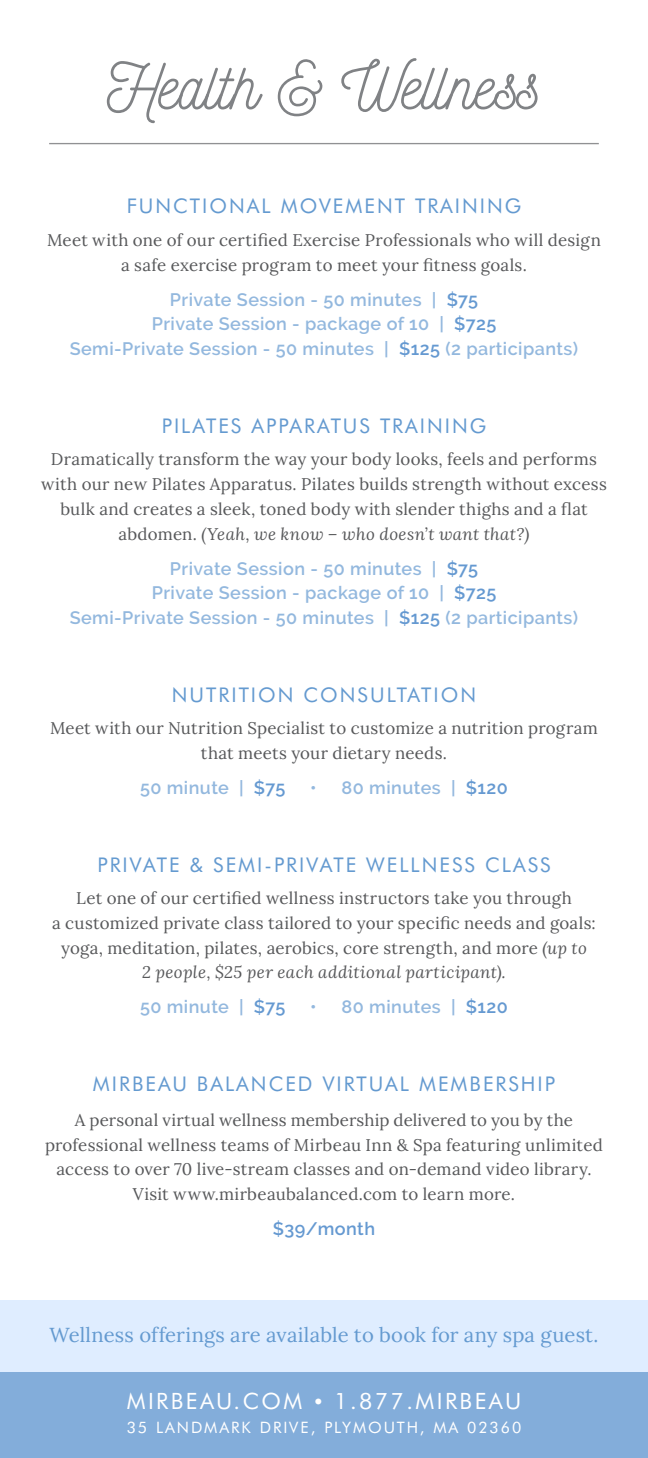
<style>
.page{position:relative;width:648px;height:1458px;background:#fff}
.page>*{position:absolute;margin:0;border:0;box-sizing:border-box;transform-origin:0 0}
.Header_Style_2{font:65.25px "Nickainley";color:#808285}
.t1{font:22.5px "Futura BT";letter-spacing:.11em;color:#fff}
.Subhead_Raleway{font:20.25px "Futura BT";letter-spacing:.1em;color:#649ad0}
.Body_Style_Georgia{font:20.25px "Lora";letter-spacing:.005em;color:#649ad0}
.Package_Details{font:600 18px "Raleway";letter-spacing:.025em;color:#93b8de}
.Package_Details-2{font:600 18px "Raleway";letter-spacing:.025em;color:#6599d1}
.Body_Style_Georgia_S{font:16.88px/24.8px "Lora";letter-spacing:.015em;color:#57585a;text-align:center}
.t2{font:15.75px "Futura BT";letter-spacing:.12em;color:#fff}
.s1{font-family:"Brayden Script"}
.s2{color:#6599d1}
.s3{font-style:italic}
.s4{font-size:20.25px}
</style>
<div class="page">
<div style="left:0;top:1300px;width:648px;height:72px;background:#dfedff"></div>
<div style="left:0;top:1372px;width:648px;height:86px;background:#83adda"></div>
<hr style="left:49px;top:143px;width:550px;height:1px;background:#6c6d70">
<p class="Header_Style_2" style="left:107px;top:44px;width:436px">Health <span class="s1">&amp;</span> Wellness</p>
<p class="Subhead_Raleway" style="left:127px;top:194px;width:396px">FUNCTIONAL MOVEMENT TRAINING</p>
<p class="Body_Style_Georgia_S" style="left:47px;top:227px;width:555px">Meet with one of our certified Exercise Professionals who will design a safe exercise program to meet your fitness goals.</p>
<p class="Package_Details" style="left:170px;top:289px;width:310px">Private Session - 50 minutes | <span class="s2">$75</span></p>
<p class="Package_Details" style="left:152px;top:314px;width:346px">Private Session - package of 10 | <span class="s2">$725</span></p>
<p class="Package_Details" style="left:70px;top:338px;width:510px">Semi-Private Session - 50 minutes | <span class="s2">$125</span> (2 participants)</p>
<p class="Subhead_Raleway" style="left:162px;top:413px;width:326px">PILATES APPARATUS TRAINING</p>
<p class="Body_Style_Georgia_S" style="left:41px;top:446px;width:567px">Dramatically transform the way your body looks, feels and performs with our new Pilates Apparatus. Pilates builds strength without excess bulk and creates a sleek, toned body with slender thighs and a flat abdomen. <span class="s3">(Yeah, we know – who doesn’t want that?)</span></p>
<p class="Package_Details" style="left:170px;top:558px;width:310px">Private Session - 50 minutes | <span class="s2">$75</span></p>
<p class="Package_Details" style="left:152px;top:583px;width:346px">Private Session - package of 10 | <span class="s2">$725</span></p>
<p class="Package_Details" style="left:70px;top:607px;width:510px">Semi-Private Session - 50 minutes | <span class="s2">$125</span> (2 participants)</p>
<p class="Subhead_Raleway" style="left:172px;top:682px;width:306px">NUTRITION CONSULTATION</p>
<p class="Body_Style_Georgia_S" style="left:50px;top:715px;width:549px">Meet with our Nutrition Specialist to customize a nutrition program that meets your dietary needs.</p>
<p class="Package_Details" style="left:140px;top:777px;width:147px">50 minute | <span class="s2">$75</span></p>
<p class="Package_Details" style="left:310px;top:777px;width:199px">• 80 minutes | <span class="s2">$120</span></p>
<p class="Subhead_Raleway" style="left:97px;top:852px;width:455px">PRIVATE &amp; SEMI-PRIVATE WELLNESS CLASS</p>
<p class="Body_Style_Georgia_S" style="left:52px;top:885px;width:545px">Let one of our certified wellness instructors take you through<br>a customized private class tailored to your specific needs and goals: yoga, meditation, pilates, aerobics, core strength, and more <span class="s3">(up to<br>2 people, $25 per each additional participant).</span></p>
<p class="Package_Details" style="left:140px;top:997px;width:147px">50 minute | <span class="s2">$75</span></p>
<p class="Package_Details" style="left:310px;top:997px;width:199px">• 80 minutes | <span class="s2">$120</span></p>
<p class="Subhead_Raleway" style="left:93px;top:1071px;width:464px">MIRBEAU BALANCED VIRTUAL MEMBERSHIP</p>
<p class="Body_Style_Georgia_S" style="left:45px;top:1106px;width:559px">A personal virtual wellness membership delivered to you by the professional wellness teams of Mirbeau Inn &amp; Spa featuring unlimited access to over 70 live-stream classes and on-demand video library.<br>Visit www.mirbeaubalanced.com to learn more.</p>
<p class="Package_Details-2" style="left:273px;top:1218px;width:104px">$39/month</p>
<p class="Body_Style_Georgia" style="left:49px;top:1319px;width:551px">Wellness offerings are available to book for any spa guest.</p>
<p class="t1" style="left:127px;top:1387px;width:396px">MIRBEAU.COM <span class="s4">•</span> 1.877.MIRBEAU</p>
<p class="t2" style="left:127px;top:1418px;width:396px">35 LANDMARK DRIVE, PLYMOUTH, MA 02360</p>
</div>
